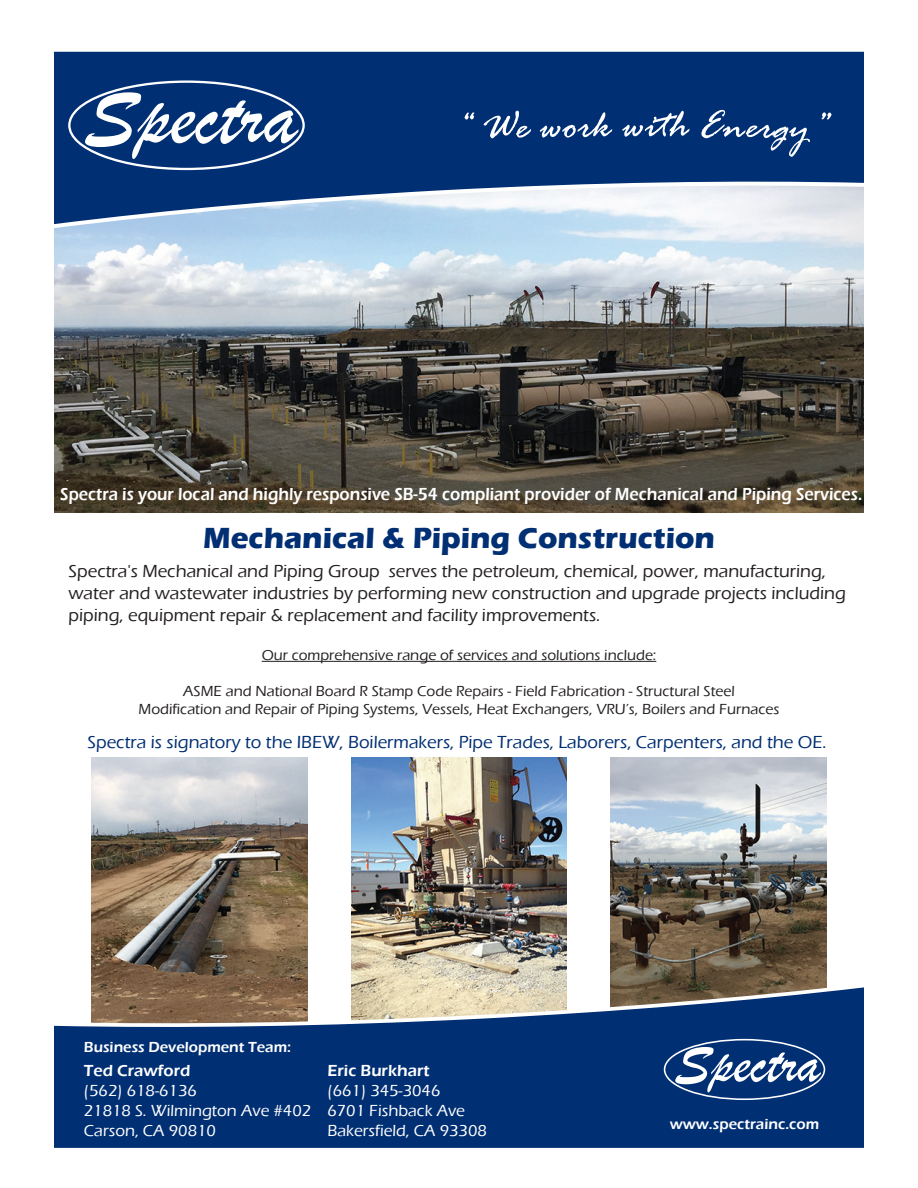
<style>
.page{position:relative;width:918px;height:1188px;background:#fff}
.page>*{position:absolute;margin:0;border:0;box-sizing:border-box;transform-origin:0 0}
.t1{font:700 30px "Eras ITC";color:#002f73}
.t2{font:500 18px/21.6px "Eras ITC";color:#231f20}
.t3{font:600 18px "Eras ITC";color:#fff;scale:.92 1}
.t4{font:500 18px "Eras ITC";color:#002f73}
.t5{font:500 16.5px/19.8px "Eras ITC";color:#fff}
.t6{font:600 16.5px "Eras ITC";color:#fff}
.t7{font:500 15px/18px "Eras ITC";color:#231f20;text-align:center}
.t8{font:600 15px "Eras ITC";color:#fff}
</style>
<div class="page">
<img style="left:351px;top:758px;width:216px;height:226px">
<img style="left:610px;top:758px;width:216px;height:226px">
<img style="left:92px;top:758px;width:216px;height:226px">
<img style="left:54px;top:228px;width:810px;height:285px">
<svg style="left:54px;top:987px;width:810px;height:161px;background:#25487b"></svg>
<svg style="left:54px;top:224px;width:810px;height:4px;background:#c0daee"></svg>
<svg style="left:54px;top:52px;width:810px;height:172px;background:#31588f"></svg>
<hr style="left:262px;top:661px;width:394px;height:1px;background:#231f20">
<svg style="left:68px;top:80px;width:237px;height:90px"></svg>
<svg style="left:464px;top:112px;width:10px;height:8px"></svg>
<svg style="left:484px;top:111px;width:47px;height:27px"></svg>
<svg style="left:540px;top:112px;width:72px;height:26px;background:#385c91"></svg>
<svg style="left:622px;top:111px;width:68px;height:26px"></svg>
<svg style="left:701px;top:110px;width:109px;height:47px;background:#254d87"></svg>
<svg style="left:822px;top:112px;width:10px;height:8px"></svg>
<svg style="left:664px;top:1039px;width:161px;height:61px"></svg>
<p class="t3" style="left:60px;top:484px;width:873px">Spectra is your local and highly responsive SB-54 compliant provider of Mechanical and Piping Services.</p>
<h1 class="t1" style="left:203px;top:521px;width:513px">Mechanical &amp; Piping Construction</h1>
<p class="t2" style="left:69px;top:561px;width:779px">Spectra's Mechanical and Piping Group serves the petroleum, chemical, power, manufacturing, water and wastewater industries by performing new construction and upgrade projects including piping, equipment repair &amp; replacement and facility improvements.</p>
<p class="t7" style="left:262px;top:646px;width:396px">Our comprehensive range of services and solutions include:</p>
<p class="t7" style="left:139px;top:682px;width:642px">ASME and National Board R Stamp Code Repairs - Field Fabrication - Structural Steel<br>Modification and Repair of Piping Systems, Vessels, Heat Exchangers, VRU’s, Boilers and Furnaces</p>
<p class="t4" style="left:88px;top:732px;width:741px">Spectra is signatory to the IBEW, Boilermakers, Pipe Trades, Laborers, Carpenters, and the OE.</p>
<p class="t8" style="left:84px;top:1038px;width:209px">Business Development Team:</p>
<p class="t6" style="left:84px;top:1062px;width:108px">Ted Crawford</p>
<p class="t5" style="left:84px;top:1081px;width:229px">(562) 618-6136<br>21818 S. Wilmington Ave #402<br>Carson, CA 90810</p>
<p class="t6" style="left:327px;top:1062px;width:104px">Eric Burkhart</p>
<p class="t5" style="left:327px;top:1081px;width:161px">(661) 345-3046<br>6701 Fishback Ave<br>Bakersfield, CA 93308</p>
<p class="t8" style="left:670px;top:1115px;width:151px">www.spectrainc.com</p>
</div>
